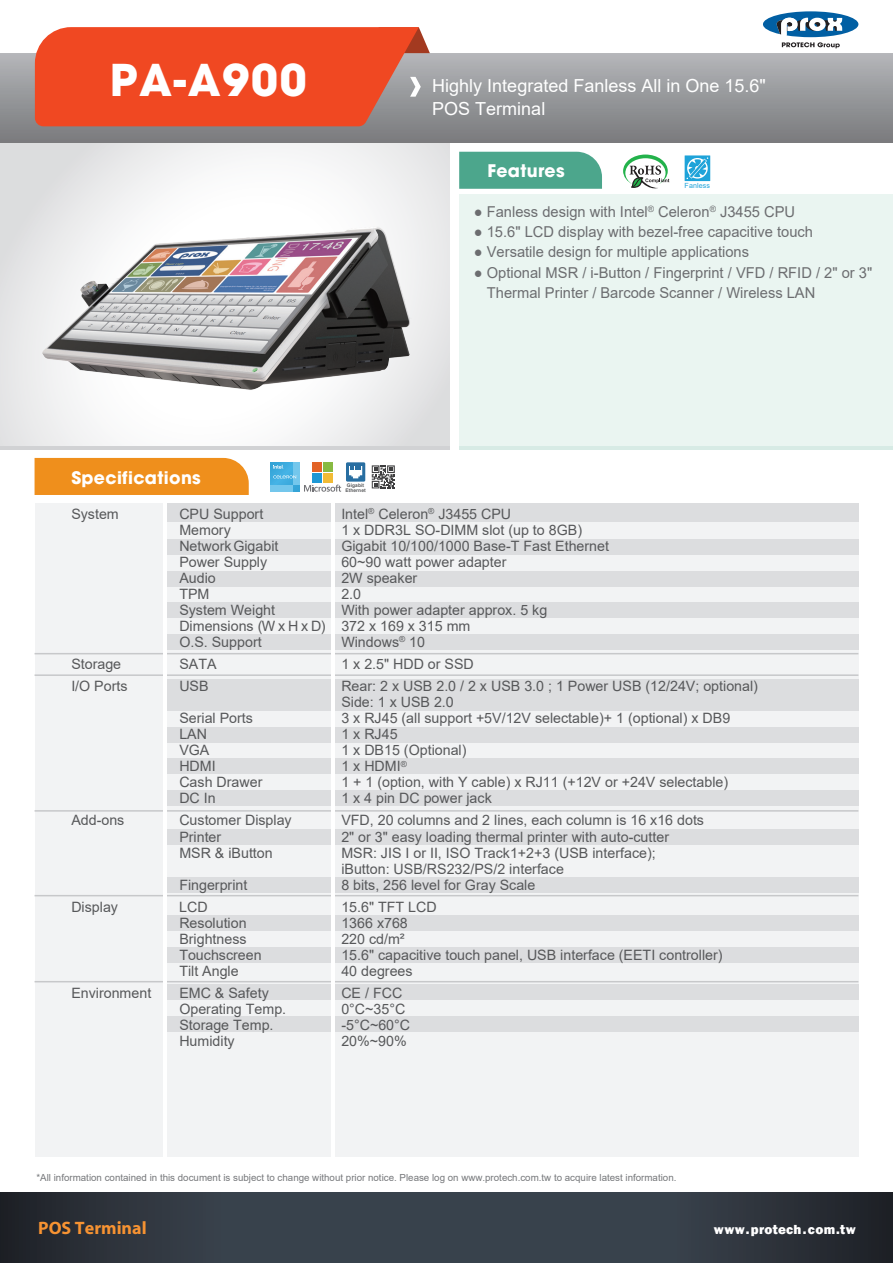
<style>
.page{position:relative;width:893px;height:1263px;background:#fff}
.page>*{position:absolute;margin:0;border:0;box-sizing:border-box;transform-origin:0 0}
.t1{font:700 43.5px "Avant Garde";letter-spacing:.04em;color:#fff}
.t2{font:18px/23.1px "Arial";color:#fff}
.t3{font:700 18px "Myriad";color:#f79332}
.t4{font:700 17.25px "Avant Garde";letter-spacing:.02em;color:#fff}
.t5{font:15px/20.2px "Arial";color:#6c6d70}
.t6{font:14.25px/16px "Arial";color:#57585a}
.t7{font:800 13.5px "Franklin Gothic";letter-spacing:.02em;color:#fff}
.t8{font:9.75px "Arial";color:#76787b}
.t9{font:7.05px "Arial";letter-spacing:.015em;color:#1ea3d9}
.t10{font:700 4.95px/5.2px "Arial";letter-spacing:.015em;color:#595a5c;text-align:center}
</style>
<div class="page">
<svg style="left:0;top:143px;width:449px;height:303px"></svg>
<div style="left:0;top:53px;width:893px;height:90px;background:linear-gradient(to bottom,#b4b6b9,#797a7d)"></div>
<div style="left:459px;top:194px;width:434px;height:256px;background:#eaf5f1"></div>
<div style="left:459px;top:152px;width:143px;height:37px;background:#4ca68c"></div>
<hr style="left:0;top:446px;width:449px;height:4px;background:#d1d2d4">
<hr style="left:459px;top:446px;width:434px;height:4px;background:#d7ebe5">
<svg style="left:35px;top:27px;width:395px;height:99px;background:#e8512f"></svg>
<div style="left:35px;top:503px;width:823px;height:654px;background:#f2f3f4"></div>
<div style="left:35px;top:458px;width:214px;height:37px;background:#ef8f1c"></div>
<div style="left:163px;top:503px;width:695px;height:18px;background:#dcdddf"></div>
<div style="left:163px;top:539px;width:695px;height:15px;background:#dcdddf"></div>
<div style="left:163px;top:572px;width:695px;height:15px;background:#dcdddf"></div>
<div style="left:163px;top:603px;width:695px;height:15px;background:#dcdddf"></div>
<div style="left:163px;top:634px;width:695px;height:16px;background:#dcdddf"></div>
<hr style="left:35px;top:653px;width:823px;height:1px;background:#c7c8ca">
<hr style="left:35px;top:674px;width:823px;height:2px;background:#c7c8ca">
<div style="left:163px;top:915px;width:695px;height:16px;background:#dcdddf"></div>
<div style="left:163px;top:947px;width:695px;height:16px;background:#dcdddf"></div>
<div style="left:163px;top:679px;width:695px;height:32px;background:#dcdddf"></div>
<div style="left:163px;top:727px;width:695px;height:15px;background:#dcdddf"></div>
<div style="left:163px;top:758px;width:695px;height:15px;background:#dcdddf"></div>
<div style="left:163px;top:791px;width:695px;height:15px;background:#dcdddf"></div>
<div style="left:163px;top:829px;width:695px;height:15px;background:#dcdddf"></div>
<div style="left:163px;top:877px;width:695px;height:16px;background:#dcdddf"></div>
<hr style="left:35px;top:895px;width:823px;height:1px;background:#c7c8ca">
<hr style="left:35px;top:810px;width:823px;height:2px;background:#c7c8ca">
<div style="left:163px;top:1017px;width:695px;height:15px;background:#dcdddf"></div>
<div style="left:163px;top:985px;width:695px;height:15px;background:#dcdddf"></div>
<hr style="left:35px;top:981px;width:823px;height:1px;background:#c7c8ca">
<hr style="left:163px;top:500px;width:3px;height:662px;background:#fff">
<hr style="left:331px;top:500px;width:3px;height:662px;background:#fff">
<img style="left:40px;top:221px;width:372px;height:173px">
<svg style="left:623px;top:155px;width:46px;height:34px"></svg>
<svg style="left:685px;top:155px;width:25px;height:26px"></svg>
<svg style="left:304px;top:484px;width:37px;height:8px"></svg>
<div style="left:312px;top:462px;width:10px;height:10px;background:#e26327"></div>
<div style="left:323px;top:462px;width:10px;height:10px;background:#88ba42"></div>
<div style="left:312px;top:473px;width:10px;height:10px;background:#1e98d5"></div>
<div style="left:323px;top:473px;width:10px;height:10px;background:#f1bb35"></div>
<div style="left:270px;top:462px;width:29px;height:30px;background:#40aee0"></div>
<div style="left:293px;top:462px;width:6px;height:23px;background:#74c7ec"></div>
<div style="left:270px;top:485px;width:23px;height:7px;background:#74c7ec"></div>
<svg style="left:273px;top:475px;width:24px;height:4px"></svg>
<svg style="left:273px;top:465px;width:11px;height:4px"></svg>
<div style="left:346px;top:462px;width:19px;height:20px;background:#286ea1;border-radius:2px"></div>
<svg style="left:349px;top:466px;width:13px;height:12px"></svg>
<svg style="left:372px;top:465px;width:23px;height:23px"></svg>
<svg style="left:0;top:1192px;width:893px;height:71px;background:#313942"></svg>
<svg style="left:763px;top:11px;width:95px;height:37px"></svg>
<h1 class="t1" style="left:110px;top:52px;width:198px">PA-A900</h1>
<p class="t2" style="left:432px;top:74px;width:335px">Highly Integrated Fanless All in One 15.6"<br>POS Terminal</p>
<p class="t4" style="left:488px;top:160px;width:79px">Features</p>
<p class="t5" style="left:474px;top:201px;width:323px">● Fanless design with Intel<sup>®</sup> Celeron<sup>®</sup> J3455 CPU</p>
<p class="t5" style="left:474px;top:222px;width:341px">● 15.6" LCD display with bezel-free capacitive touch</p>
<p class="t5" style="left:474px;top:242px;width:277px">● Versatile design for multiple applications</p>
<p class="t5" style="left:487px;top:262px;width:387px;text-indent:-13px">● Optional MSR / i-Button / Fingerprint / VFD / RFID / 2" or 3"<br>Thermal Printer / Barcode Scanner / Wireless LAN</p>
<p class="t9" style="left:685px;top:181px;width:27px">Fanless</p>
<p class="t4" style="left:71px;top:466px;width:131px">Specifications</p>
<p class="t10" style="left:345px;top:482px;width:22px">Gigabit<br>Ethernet</p>
<p class="t6" style="left:71px;top:505px;width:49px">System</p>
<p class="t6" style="left:179px;top:505px;width:85px">CPU Support</p>
<p class="t6" style="left:341px;top:505px;width:171px">Intel<sup>®</sup> Celeron<sup>®</sup> J3455 CPU</p>
<p class="t6" style="left:179px;top:521px;width:53px">Memory</p>
<p class="t6" style="left:341px;top:521px;width:242px">1 x DDR3L SO-DIMM slot (up to 8GB)</p>
<p class="t6" style="left:179px;top:537px;width:101px">Network Gigabit</p>
<p class="t6" style="left:341px;top:537px;width:269px">Gigabit 10/100/1000 Base-T Fast Ethernet</p>
<p class="t6" style="left:179px;top:553px;width:89px">Power Supply</p>
<p class="t6" style="left:341px;top:553px;width:167px">60~90 watt power adapter</p>
<p class="t6" style="left:179px;top:570px;width:38px">Audio</p>
<p class="t6" style="left:341px;top:570px;width:78px">2W speaker</p>
<p class="t6" style="left:179px;top:586px;width:32px">TPM</p>
<p class="t6" style="left:341px;top:586px;width:21px">2.0</p>
<p class="t6" style="left:179px;top:602px;width:97px">System Weight</p>
<p class="t6" style="left:179px;top:602px;width:369px;text-indent:162px">With power adapter approx. 5 kg<br>Dimensions (W x H x D) 372 x 169 x 315 mm<br>O.S. Support</p>
<p class="t6" style="left:341px;top:634px;width:85px">Windows<sup>®</sup> 10</p>
<p class="t6" style="left:71px;top:656px;width:51px">Storage</p>
<p class="t6" style="left:179px;top:656px;width:39px">SATA</p>
<p class="t6" style="left:341px;top:656px;width:134px">1 x 2.5" HDD or SSD</p>
<p class="t6" style="left:71px;top:678px;width:58px">I/O Ports</p>
<p class="t6" style="left:179px;top:678px;width:31px">USB</p>
<p class="t6" style="left:341px;top:678px;width:418px">Rear: 2 x USB 2.0 / 2 x USB 3.0 ; 1 Power USB (12/24V; optional)<br>Side: 1 x USB 2.0</p>
<p class="t6" style="left:179px;top:710px;width:75px">Serial Ports</p>
<p class="t6" style="left:341px;top:710px;width:390px">3 x RJ45 (all support +5V/12V selectable)+ 1 (optional) x DB9</p>
<p class="t6" style="left:179px;top:726px;width:29px">LAN</p>
<p class="t6" style="left:341px;top:726px;width:58px">1 x RJ45</p>
<p class="t6" style="left:179px;top:742px;width:32px">VGA</p>
<p class="t6" style="left:341px;top:742px;width:127px">1 x DB15 (Optional)</p>
<p class="t6" style="left:179px;top:758px;width:38px">HDMI</p>
<p class="t6" style="left:341px;top:758px;width:67px">1 x HDMI<sup>®</sup></p>
<p class="t6" style="left:179px;top:774px;width:85px">Cash Drawer</p>
<p class="t6" style="left:341px;top:774px;width:388px">1 + 1 (option, with Y cable) x RJ11 (+12V or +24V selectable)</p>
<p class="t6" style="left:179px;top:790px;width:38px">DC In</p>
<p class="t6" style="left:341px;top:790px;width:152px">1 x 4 pin DC power jack</p>
<p class="t6" style="left:71px;top:812px;width:55px">Add-ons</p>
<p class="t6" style="left:179px;top:812px;width:114px">Customer Display</p>
<p class="t6" style="left:341px;top:812px;width:364px">VFD, 20 columns and 2 lines, each column is 16 x16 dots</p>
<p class="t6" style="left:179px;top:828px;width:43px">Printer</p>
<p class="t6" style="left:341px;top:828px;width:329px">2" or 3" easy loading thermal printer with auto-cutter</p>
<p class="t6" style="left:179px;top:844px;width:95px">MSR &amp; iButton</p>
<p class="t6" style="left:341px;top:844px;width:316px">MSR: JIS I or II, ISO Track1+2+3 (USB interface); iButton: USB/RS232/PS/2 interface</p>
<p class="t6" style="left:179px;top:876px;width:70px">Fingerprint</p>
<p class="t6" style="left:341px;top:876px;width:196px">8 bits, 256 level for Gray Scale</p>
<p class="t6" style="left:71px;top:898px;width:48px">Display</p>
<p class="t6" style="left:179px;top:898px;width:30px">LCD</p>
<p class="t6" style="left:341px;top:898px;width:97px">15.6" TFT LCD</p>
<p class="t6" style="left:179px;top:915px;width:69px">Resolution</p>
<p class="t6" style="left:341px;top:915px;width:68px">1366 x768</p>
<p class="t6" style="left:179px;top:931px;width:69px">Brightness</p>
<p class="t6" style="left:341px;top:931px;width:65px">220 cd/m²</p>
<p class="t6" style="left:179px;top:947px;width:84px">Touchscreen</p>
<p class="t6" style="left:341px;top:947px;width:383px">15.6" capacitive touch panel, USB interface (EETI controller)</p>
<p class="t6" style="left:179px;top:963px;width:61px">Tilt Angle</p>
<p class="t6" style="left:341px;top:963px;width:73px">40 degrees</p>
<p class="t6" style="left:71px;top:985px;width:81px">Environment</p>
<p class="t6" style="left:179px;top:985px;width:91px">EMC &amp; Safety</p>
<p class="t6" style="left:341px;top:985px;width:62px">CE / FCC</p>
<p class="t6" style="left:179px;top:1001px;width:108px">Operating Temp.</p>
<p class="t6" style="left:341px;top:1001px;width:66px">0°C~35°C</p>
<p class="t6" style="left:179px;top:1017px;width:96px">Storage Temp.</p>
<p class="t6" style="left:341px;top:1017px;width:70px">-5°C~60°C</p>
<p class="t6" style="left:179px;top:1033px;width:57px">Humidity</p>
<p class="t6" style="left:341px;top:1033px;width:67px">20%~90%</p>
<p class="t8" style="left:36px;top:1170px;width:641px">*All information contained in this document is subject to change without prior notice. Please log on www.protech.com.tw to acquire latest information.</p>
<p class="t3" style="left:38px;top:1218px;width:110px">POS Terminal</p>
<p class="t7" style="left:714px;top:1220px;width:143px">www.protech.com.tw</p>
<p class="t3" style="left:42px;top:1225px;width:110px">POS Terminal</p>
</div>
